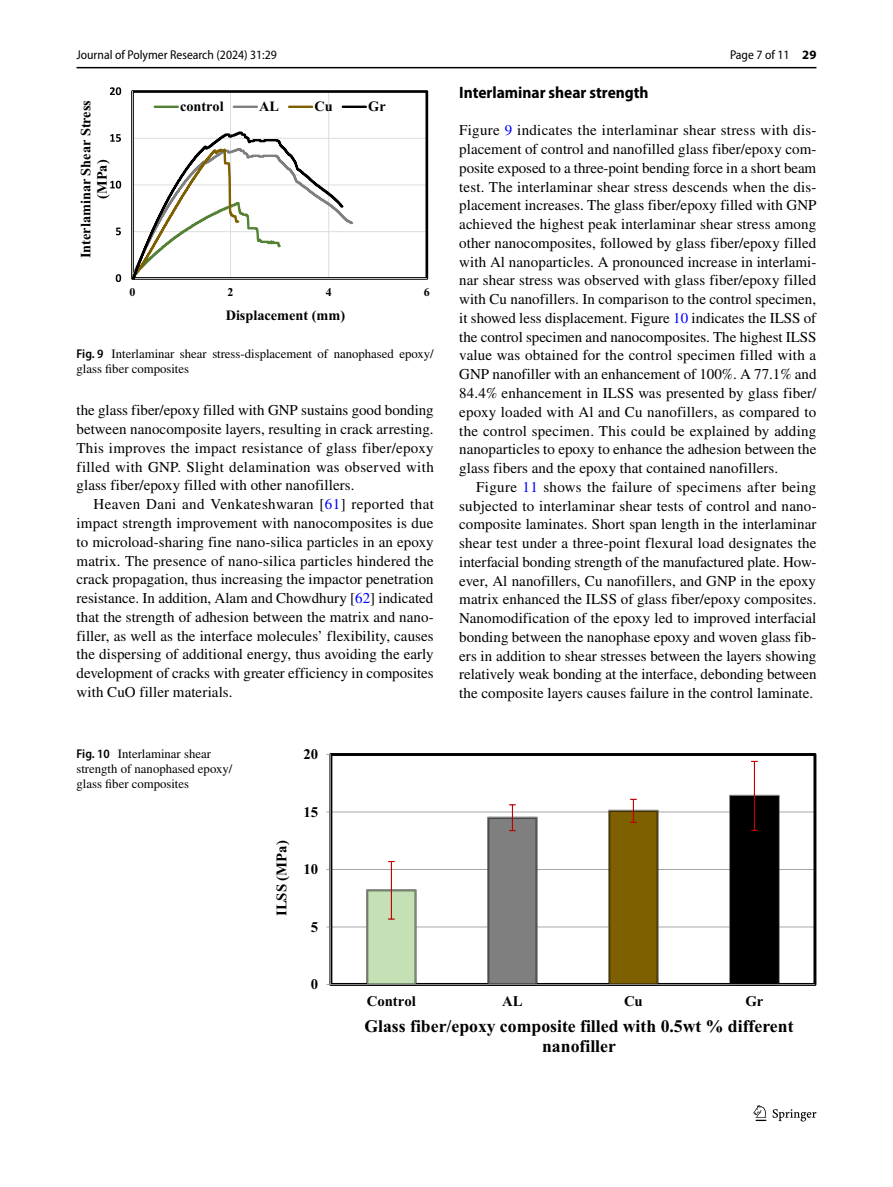
<style>
.page{position:relative;width:893px;height:1187px;background:#fff}
.page>*{position:absolute;margin:0;border:0;box-sizing:border-box;transform-origin:0 0}
.t1{font:17.7px/20.4px "Times New Roman PS Bold MT6";color:#000;text-align:center}
.t2{font:700 semi-condensed 16.5px "Myriad Pro";color:#000}
.t3{font:15px/18.8px "STIX";letter-spacing:.005em;color:#000;text-align:justify}
.t4{font:14.85px "Times New Roman PS Bold MT6";letter-spacing:-.005em;color:#000}
.t5{font:14.25px/16.5px "Times New Roman PS Bold MT5";color:#000;text-align:center}
.t6{font:12.75px/15px "STIX";color:#000}
.t7{font:semi-condensed 12.75px "Myriad Pro";color:#000}
.t8{font:12px "Times New Roman PS Bold MT5";color:#000}
.s1{font-weight:700;font-stretch:normal}
.s2{font-family:"Myriad Pro";font-weight:600;font-stretch:semi-condensed}
.s3{color:#00f}
</style>
<div class="page">
<hr style="left:77px;top:67px;width:739px;height:1px;background:#000">
<svg style="left:753px;top:1105px;width:13px;height:15px"></svg>
<svg style="left:773px;top:1109px;width:43px;height:12px"></svg>
<svg style="left:131px;top:90px;width:297px;height:190px"></svg>
<hr style="left:132px;top:91px;width:1px;height:187px;background:#bfbfbf">
<hr style="left:132px;top:278px;width:295px;height:1px;background:#bfbfbf">
<svg style="left:132px;top:131px;width:221px;height:148px"></svg>
<svg style="left:116px;top:274px;width:5px;height:8px"></svg>
<svg style="left:116px;top:227px;width:5px;height:8px"></svg>
<svg style="left:110px;top:181px;width:11px;height:7px"></svg>
<svg style="left:110px;top:134px;width:11px;height:8px"></svg>
<svg style="left:110px;top:87px;width:11px;height:8px"></svg>
<hr style="left:154px;top:106px;width:25px;height:2px;background:#548235">
<hr style="left:233px;top:106px;width:25px;height:2px;background:#7f7f7f">
<hr style="left:288px;top:106px;width:25px;height:2px;background:#7f6000">
<hr style="left:342px;top:106px;width:25px;height:2px;background:#000">
<svg style="left:329px;top:753px;width:487px;height:232px"></svg>
<svg style="left:366px;top:860px;width:51px;height:125px"></svg>
<svg style="left:487px;top:804px;width:51px;height:181px;background:#858484"></svg>
<svg style="left:608px;top:798px;width:51px;height:187px;background:#846916"></svg>
<hr style="left:754px;top:761px;width:1px;height:34px;background:#c00000">
<svg style="left:729px;top:794px;width:51px;height:191px;background:#090808"></svg>
<svg style="left:751px;top:760px;width:7px;height:2px"></svg>
<hr style="left:330px;top:754px;width:1px;height:230px;background:#898989">
<hr style="left:331px;top:983px;width:484px;height:1px;background:#898989">
<p class="t7" style="left:77px;top:48px;width:202px">Journal of Polymer Research (2024) 31:29</p>
<p class="t7" style="left:730px;top:48px;width:88px">Page 7 of 11 <span class="s1">29</span></p>
<p class="t5" style="left:77px;top:258px;width:160px;rotate:-90deg">Interlaminar Shear Stress (MPa)</p>
<p class="t5" style="left:180px;top:98px;width:45px">control</p>
<p class="t5" style="left:259px;top:98px;width:21px">AL</p>
<p class="t5" style="left:314px;top:98px;width:20px">Cu</p>
<p class="t5" style="left:368px;top:98px;width:19px">Gr</p>
<p class="t8" style="left:130px;top:283px;width:7px">0</p>
<p class="t8" style="left:228px;top:283px;width:7px">2</p>
<p class="t8" style="left:326px;top:283px;width:7px">4</p>
<p class="t8" style="left:424px;top:283px;width:7px">6</p>
<p class="t5" style="left:226px;top:306px;width:121px">Displacement (mm)</p>
<p class="t6" style="left:77px;top:347px;width:359px"><span class="s2">Fig. 9</span> Interlaminar shear stress-displacement of nanophased epoxy/ glass fiber composites</p>
<p class="t3" style="left:77px;top:402px;width:359px">the glass fiber/epoxy filled with GNP sustains good bonding between nanocomposite layers, resulting in crack arresting.<br>This improves the impact resistance of glass fiber/epoxy filled with GNP. Slight delamination was observed with glass fiber/epoxy filled with other nanofillers.</p>
<p class="t3" style="left:77px;top:496px;width:359px;text-indent:17px">Heaven Dani and Venkateshwaran [<span class="s3">61</span>] reported that impact strength improvement with nanocomposites is due to microload-sharing fine nano-silica particles in an epoxy matrix. The presence of nano-silica particles hindered the crack propagation, thus increasing the impactor penetration resistance. In addition, Alam and Chowdhury [<span class="s3">62</span>] indicated that the strength of adhesion between the matrix and nano&shy;filler, as well as the interface molecules’ flexibility, causes the dispersing of additional energy, thus avoiding the early development of cracks with greater efficiency in composites with CuO filler materials.</p>
<p class="t6" style="left:77px;top:747px;width:157px"><span class="s2">Fig. 10</span> Interlaminar shear strength of nanophased epoxy/ glass fiber composites</p>
<p class="t4" style="left:304px;top:743px;width:16px">20</p>
<p class="t4" style="left:271px;top:916px;width:77px;rotate:-90deg">ILSS (MPa)</p>
<p class="t4" style="left:304px;top:800px;width:16px">15</p>
<p class="t4" style="left:304px;top:858px;width:16px">10</p>
<p class="t4" style="left:311px;top:915px;width:9px">5</p>
<p class="t4" style="left:311px;top:973px;width:9px">0</p>
<p class="t2" style="left:459px;top:83px;width:191px">Interlaminar shear strength</p>
<p class="t3" style="left:459px;top:122px;width:359px">Figure <span class="s3">9</span> indicates the interlaminar shear stress with dis&shy;placement of control and nanofilled glass fiber/epoxy com&shy;posite exposed to a three-point bending force in a short beam test. The interlaminar shear stress descends when the dis&shy;placement increases. The glass fiber/epoxy filled with GNP achieved the highest peak interlaminar shear stress among other nanocomposites, followed by glass fiber/epoxy filled with Al nanoparticles. A pronounced increase in interlami&shy;nar shear stress was observed with glass fiber/epoxy filled with Cu nanofillers. In comparison to the control specimen, it showed less displacement. Figure <span class="s3">10</span> indicates the ILSS of the control specimen and nanocomposites. The highest ILSS value was obtained for the control specimen filled with a GNP nanofiller with an enhancement of 100%. A 77.1% and 84.4% enhancement in ILSS was presented by glass fiber/ epoxy loaded with Al and Cu nanofillers, as compared to the control specimen. This could be explained by adding nanoparticles to epoxy to enhance the adhesion between the glass fibers and the epoxy that contained nanofillers.</p>
<p class="t3" style="left:459px;top:478px;width:359px;text-indent:17px">Figure <span class="s3">11</span> shows the failure of specimens after being subjected to interlaminar shear tests of control and nano&shy;composite laminates. Short span length in the interlaminar shear test under a three-point flexural load designates the interfacial bonding strength of the manufactured plate. How&shy;ever, Al nanofillers, Cu nanofillers, and GNP in the epoxy matrix enhanced the ILSS of glass fiber/epoxy composites.<br>Nanomodification of the epoxy led to improved interfacial bonding between the nanophase epoxy and woven glass fib&shy;ers in addition to shear stresses between the layers showing relatively weak bonding at the interface, debonding between the composite layers causes failure in the control laminate.</p>
<p class="t4" style="left:367px;top:990px;width:51px">Control</p>
<p class="t4" style="left:502px;top:990px;width:22px">AL</p>
<p class="t4" style="left:624px;top:990px;width:20px">Cu</p>
<p class="t4" style="left:745px;top:990px;width:20px">Gr</p>
<p class="t1" style="left:364px;top:1015px;width:431px">Glass fiber/epoxy composite filled with 0.5wt % different nanofiller</p>
</div>
